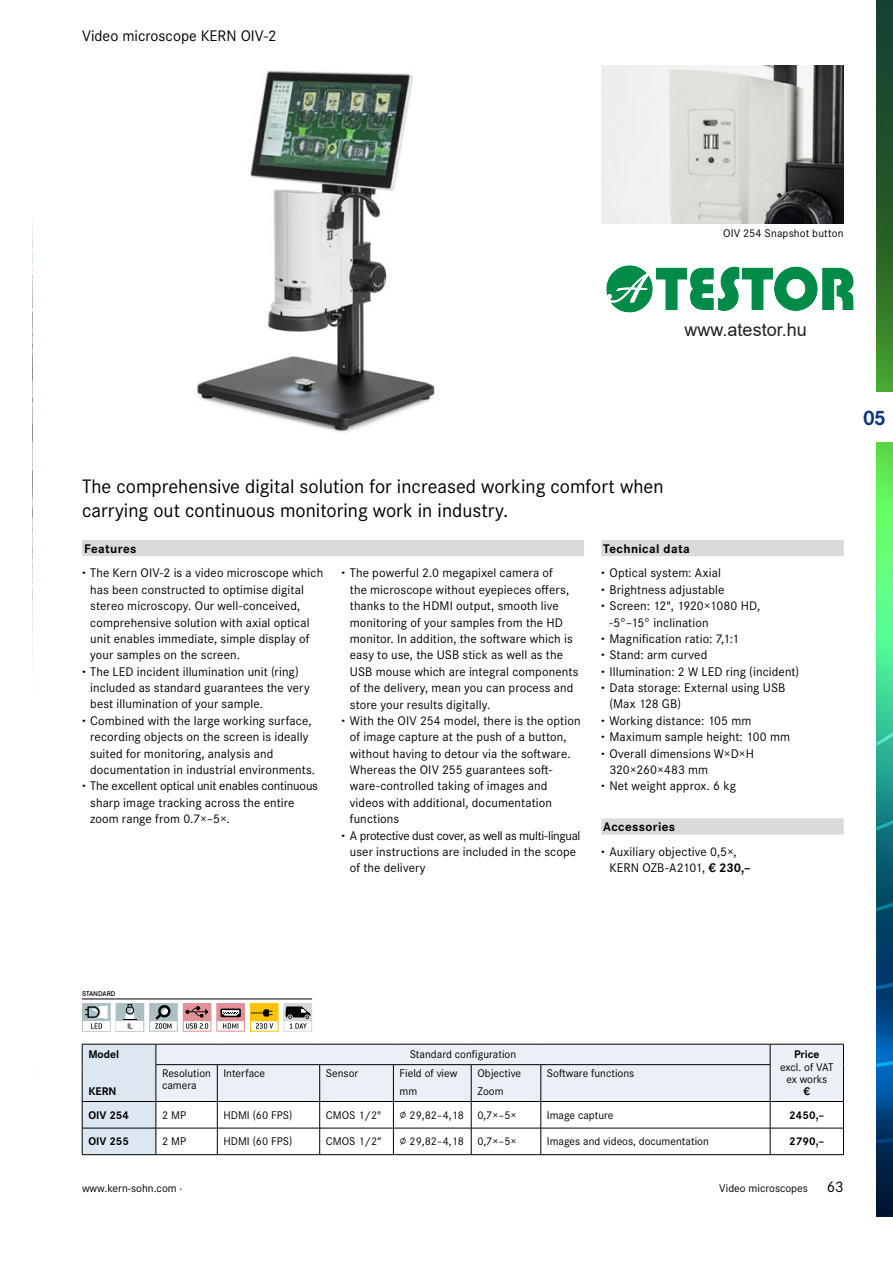
<style>
.page{position:relative;width:893px;height:1263px;background:#fff}
.page>*{position:absolute;margin:0;border:0;box-sizing:border-box;transform-origin:0 0}
.t1{font:700 21.6px "Corporate S Pro";color:#0b367f}
.t2{font:20.25px/24.3px "Corporate S Pro";color:#000}
.t3{font:18px "Arial";color:#231f20}
.t4{font:15.9px "Corporate S Pro";color:#000}
.t5{font:13.05px/24.6px "Corporate S Pro";letter-spacing:.01em;color:#000}
.t6{font:13.05px "Corporate S Pro";letter-spacing:-.025em;color:#000}
.t7{font:13.05px "Corporate S Pro";letter-spacing:-.01em;color:#000}
.t8{font:11.55px/12.3px "Corporate S Pro";color:#000}
.t9{font:700 11.55px "Corporate S Pro";color:#000}
.t10{font:600 7.2px "Corporate S Pro";color:#000}
.s1{font-weight:700}
.s2{font-weight:800}
</style>
<div class="page">
<img style="left:876px;top:0;width:17px;height:1216px">
<div style="left:860px;top:393px;width:33px;height:49px;background:#fff"></div>
<img style="left:196px;top:70px;width:239px;height:362px">
<img style="left:601px;top:66px;width:243px;height:157px">
<svg style="left:82px;top:1044px;width:762px;height:111px"></svg>
<svg style="left:82px;top:999px;width:230px;height:33px"></svg>
<div style="left:82px;top:540px;width:502px;height:16px;background:#d9dada"></div>
<div style="left:601px;top:540px;width:243px;height:16px;background:#d9dada"></div>
<div style="left:601px;top:818px;width:243px;height:17px;background:#d9dada"></div>
<img style="left:606px;top:265px;width:248px;height:48px">
<p class="t4" style="left:82px;top:24px;width:196px">Video microscope KERN OIV-2</p>
<p class="t8" style="left:723px;top:226px;width:122px">OIV 254 Snapshot button</p>
<p class="t3" style="left:685px;top:318px;width:124px">www.atestor.hu</p>
<p class="t2" style="left:82px;top:472px;width:583px">The comprehensive digital solution for increased working comfort when carrying out continuous monitoring work in industry.</p>
<p class="t5" style="left:82px;top:535px;width:243px"><span class="s1">Features<br></span><span class="s2">·</span> The Kern OIV-2 is a video microscope which</p>
<p class="t5" style="left:90px;top:576px;width:215px">has been constructed to optimise digital</p>
<p class="t5" style="left:90px;top:593px;width:212px">stereo microscopy. Our well-conceived,</p>
<p class="t5" style="left:90px;top:609px;width:221px">comprehensive solution with axial optical</p>
<p class="t5" style="left:90px;top:625px;width:221px">unit enables immediate, simple display of</p>
<p class="t5" style="left:90px;top:642px;width:151px">your samples on the screen.</p>
<p class="t5" style="left:82px;top:658px;width:218px"><span class="s2">·</span> The LED incident illumination unit (ring)</p>
<p class="t5" style="left:90px;top:674px;width:221px">included as standard guarantees the very</p>
<p class="t5" style="left:90px;top:691px;width:174px">best illumination of your sample.</p>
<p class="t5" style="left:82px;top:707px;width:231px"><span class="s2">·</span> Combined with the large working surface,</p>
<p class="t5" style="left:90px;top:724px;width:220px">recording objects on the screen is ideally</p>
<p class="t5" style="left:90px;top:740px;width:185px">suited for monitoring, analysis and</p>
<p class="t5" style="left:90px;top:756px;width:227px">documentation in industrial environments.</p>
<p class="t7" style="left:82px;top:776px;width:237px"><span class="s2">·</span> The excellent optical unit enables continuous</p>
<p class="t5" style="left:90px;top:789px;width:206px">sharp image tracking across the entire</p>
<p class="t5" style="left:90px;top:805px;width:141px">zoom range from 0.7×–5×.</p>
<p class="t5" style="left:342px;top:560px;width:213px"><span class="s2">·</span> The powerful 2.0 megapixel camera of</p>
<p class="t5" style="left:350px;top:576px;width:221px">the microscope without eyepieces offers,</p>
<p class="t5" style="left:350px;top:593px;width:210px">thanks to the HDMI output, smooth live</p>
<p class="t5" style="left:350px;top:609px;width:215px">monitoring of your samples from the HD</p>
<p class="t5" style="left:350px;top:625px;width:224px">monitor. In addition, the software which is</p>
<p class="t5" style="left:350px;top:642px;width:215px">easy to use, the USB stick as well as the</p>
<p class="t5" style="left:350px;top:658px;width:230px">USB mouse which are integral components</p>
<p class="t5" style="left:350px;top:674px;width:225px">of the delivery, mean you can process and</p>
<p class="t5" style="left:350px;top:691px;width:142px">store your results digitally.</p>
<p class="t5" style="left:342px;top:707px;width:240px"><span class="s2">·</span> With the OIV 254 model, there is the option</p>
<p class="t5" style="left:350px;top:724px;width:218px">of image capture at the push of a button,</p>
<p class="t5" style="left:350px;top:740px;width:222px">without having to detour via the software.</p>
<p class="t5" style="left:350px;top:756px;width:204px">Whereas the OIV 255 guarantees soft-</p>
<p class="t5" style="left:350px;top:773px;width:199px">ware-controlled taking of images and</p>
<p class="t5" style="left:350px;top:789px;width:204px">videos with additional, documentation</p>
<p class="t5" style="left:350px;top:806px;width:51px">functions</p>
<p class="t6" style="left:342px;top:826px;width:240px"><span class="s2">·</span> A protective dust cover, as well as multi-lingual</p>
<p class="t5" style="left:350px;top:838px;width:228px">user instructions are included in the scope</p>
<p class="t5" style="left:350px;top:855px;width:77px">of the delivery</p>
<p class="t5" style="left:601px;top:535px;width:121px"><span class="s1">Technical data<br></span><span class="s2">·</span> Optical system: Axial</p>
<p class="t5" style="left:601px;top:576px;width:125px"><span class="s2">·</span> Brightness adjustable</p>
<p class="t5" style="left:601px;top:593px;width:160px"><span class="s2">·</span> Screen: 12", 1920×1080 HD,</p>
<p class="t5" style="left:609px;top:609px;width:101px">-5°–15° inclination</p>
<p class="t5" style="left:601px;top:625px;width:139px"><span class="s2">·</span> Magnification ratio: 7,1:1</p>
<p class="t5" style="left:601px;top:642px;width:108px"><span class="s2">·</span> Stand: arm curved</p>
<p class="t5" style="left:601px;top:658px;width:199px"><span class="s2">·</span> Illumination: 2 W LED ring (incident)</p>
<p class="t5" style="left:601px;top:674px;width:186px"><span class="s2">·</span> Data storage: External using USB</p>
<p class="t5" style="left:609px;top:691px;width:73px">(Max 128 GB)</p>
<p class="t5" style="left:601px;top:707px;width:152px"><span class="s2">·</span> Working distance: 105 mm</p>
<p class="t5" style="left:601px;top:724px;width:190px"><span class="s2">·</span> Maximum sample height: 100 mm</p>
<p class="t5" style="left:601px;top:740px;width:154px"><span class="s2">·</span> Overall dimensions W×D×H</p>
<p class="t5" style="left:609px;top:756px;width:100px">320×260×483 mm</p>
<p class="t5" style="left:601px;top:773px;width:136px"><span class="s2">·</span> Net weight approx. 6 kg</p>
<p class="t5" style="left:601px;top:814px;width:137px"><span class="s1">Accessories<br></span><span class="s2">·</span> Auxiliary objective 0,5×,</p>
<p class="t5" style="left:609px;top:855px;width:143px">KERN OZB-A2101, <span class="s1">€ 230,–</span></p>
<p class="t1" style="left:863px;top:400px;width:25px">05</p>
<p class="t10" style="left:82px;top:988px;width:35px">STANDARD</p>
<p class="t9" style="left:88px;top:1045px;width:32px">Model</p>
<p class="t8" style="left:410px;top:1047px;width:108px">Standard configuration</p>
<p class="t8" style="left:780px;top:1048px;width:55px;text-align:center"><span class="s1">Price<br></span>excl. of VAT ex works<br><span class="s1">€</span></p>
<p class="t8" style="left:162px;top:1066px;width:50px">Resolution camera</p>
<p class="t8" style="left:223px;top:1066px;width:43px">Interface</p>
<p class="t8" style="left:326px;top:1066px;width:34px">Sensor</p>
<p class="t8" style="left:400px;top:1066px;width:59px">Field of view</p>
<p class="t8" style="left:477px;top:1063px;width:45px;line-height:18.5px">Objective<br>Zoom</p>
<p class="t8" style="left:547px;top:1066px;width:89px">Software functions</p>
<p class="t8" style="left:547px;top:1108px;width:68px">Image capture</p>
<p class="t8" style="left:547px;top:1134px;width:163px">Images and videos, documentation</p>
<p class="t9" style="left:88px;top:1082px;width:30px">KERN</p>
<p class="t8" style="left:400px;top:1084px;width:19px">mm</p>
<p class="t9" style="left:88px;top:1106px;width:42px">OIV 254</p>
<p class="t8" style="left:162px;top:1108px;width:26px">2 MP</p>
<p class="t8" style="left:223px;top:1108px;width:70px">HDMI (60 FPS)</p>
<p class="t8" style="left:326px;top:1108px;width:57px">CMOS 1/2"</p>
<p class="t8" style="left:400px;top:1108px;width:119px">∅ 29,82–4,18 0,7×–5×</p>
<p class="t9" style="left:789px;top:1106px;width:37px">2450,–</p>
<p class="t9" style="left:88px;top:1132px;width:42px">OIV 255</p>
<p class="t8" style="left:162px;top:1134px;width:26px">2 MP</p>
<p class="t8" style="left:223px;top:1134px;width:70px">HDMI (60 FPS)</p>
<p class="t8" style="left:326px;top:1134px;width:57px">CMOS 1/2“</p>
<p class="t8" style="left:400px;top:1134px;width:119px">∅ 29,82–4,18 0,7×–5×</p>
<p class="t9" style="left:789px;top:1132px;width:37px">2790,–</p>
<p class="t8" style="left:719px;top:1181px;width:90px">Video microscopes</p>
<p class="t4" style="left:827px;top:1175px;width:18px">63</p>
</div>
